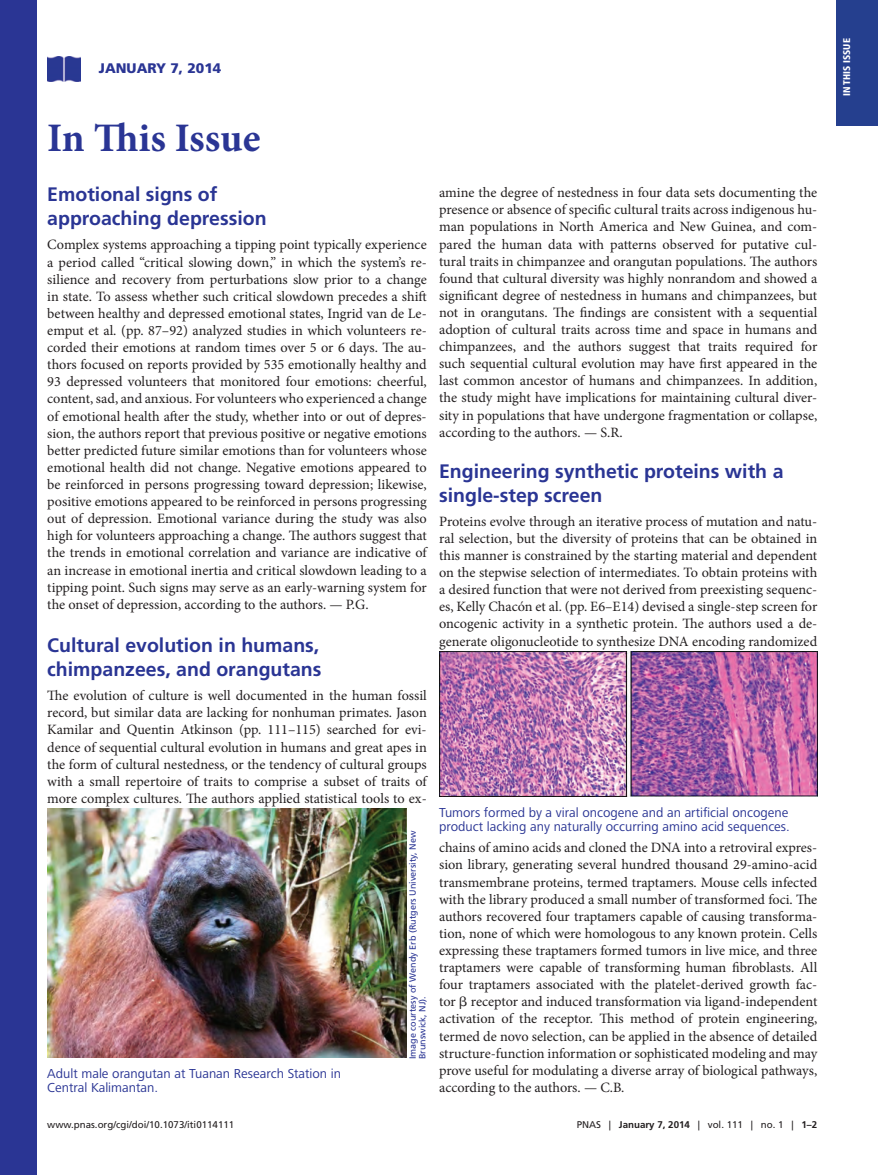
<style>
.page{position:relative;width:878px;height:1175px;background:#fff}
.page>*{position:absolute;margin:0;border:0;box-sizing:border-box;transform-origin:0 0}
.t1{font:700 40.5px "Minion Pro";color:#2a3594}
.t2{font:700 19.5px/24px "Frutiger LT Std";color:#2a3594}
.t3{font:14.25px/17.1px "Minion Pro";color:#231f20;text-align:justify}
.t4{font:900 13.8px "Frutiger LT Std";color:#2a3594}
.t5{font:13.5px/14.2px "Frutiger Next LTCE";color:#2a3594}
.t6{font:9.75px "Frutiger LT Std";color:#231f20}
.t7{font:900 9.75px "Frutiger LT Std";color:#fff}
.t8{font:900 condensed 9.75px "Frutiger LT Std";color:#fff}
.t9{font:9px/9.8px "Frutiger LT Std";color:#2a3594}
.s1{font-weight:700}
</style>
<div class="page">
<div style="left:0;top:0;width:36px;height:1174px;background:#2a3594"></div>
<div style="left:836px;top:0;width:42px;height:125px;background:#253f8e"></div>
<img style="left:47px;top:56px;width:34px;height:25px">
<img style="left:48px;top:808px;width:358px;height:249px">
<img style="left:439px;top:651px;width:378px;height:145px">
<p class="t4" style="left:99px;top:59px;width:124px">JANUARY 7, 2014</p>
<h1 class="t1" style="left:47px;top:109px;width:215px">In This Issue</h1>
<h2 class="t2" style="left:47px;top:183px;width:221px">Emotional signs of approaching depression</h2>
<p class="t3" style="left:47px;top:236px;width:381px">Complex systems approaching a tipping point typically experience a period called “critical slowing down,” in which the system’s re&shy;silience and recovery from perturbations slow prior to a change in state. To assess whether such critical slowdown precedes a shift between healthy and depressed emotional states, Ingrid van de Le&shy;emput et al. (pp. 87–92) analyzed studies in which volunteers re&shy;corded their emotions at random times over 5 or 6 days. The au&shy;thors focused on reports provided by 535 emotionally healthy and 93 depressed volunteers that monitored four emotions: cheerful, content, sad, and anxious. For volunteers who experienced a change of emotional health after the study, whether into or out of depres&shy;sion, the authors report that previous positive or negative emotions better predicted future similar emotions than for volunteers whose emotional health did not change. Negative emotions appeared to be reinforced in persons progressing toward depression; likewise, positive emotions appeared to be reinforced in persons progressing out of depression. Emotional variance during the study was also high for volunteers approaching a change. The authors suggest that the trends in emotional correlation and variance are indicative of an increase in emotional inertia and critical slowdown leading to a tipping point. Such signs may serve as an early-warning system for the onset of depression, according to the authors. — P.G.</p>
<h2 class="t2" style="left:47px;top:633px;width:276px">Cultural evolution in humans, chimpanzees, and orangutans</h2>
<p class="t3" style="left:47px;top:687px;width:381px">The evolution of culture is well documented in the human fossil record, but similar data are lacking for nonhuman primates. Jason Kamilar and Quentin Atkinson (pp. 111–115) searched for evi&shy;dence of sequential cultural evolution in humans and great apes in the form of cultural nestedness, or the tendency of cultural groups with a small repertoire of traits to comprise a subset of traits of more complex cultures. The authors applied statistical tools to ex-</p>
<p class="t5" style="left:47px;top:1066px;width:295px">Adult male orangutan at Tuanan Research Station in<br>Central Kalimantan.</p>
<p class="t9" style="left:408px;top:1059px;width:230px;rotate:-90deg">Image courtesy of Wendy Erb (Rutgers University, New<br>Brunswick, NJ).</p>
<p class="t3" style="left:439px;top:184px;width:380px">amine the degree of nestedness in four data sets documenting the presence or absence of specific cultural traits across indigenous hu&shy;man populations in North America and New Guinea, and com&shy;pared the human data with patterns observed for putative cul&shy;tural traits in chimpanzee and orangutan populations. The authors found that cultural diversity was highly nonrandom and showed a significant degree of nestedness in humans and chimpanzees, but not in orangutans. The findings are consistent with a sequential adoption of cultural traits across time and space in humans and chimpanzees, and the authors suggest that traits required for such sequential cultural evolution may have first appeared in the last common ancestor of humans and chimpanzees. In addition, the study might have implications for maintaining cultural diver&shy;sity in populations that have undergone fragmentation or collapse, according to the authors. — S.R.</p>
<h2 class="t2" style="left:439px;top:459px;width:346px">Engineering synthetic proteins with a single-step screen</h2>
<p class="t3" style="left:439px;top:513px;width:380px">Proteins evolve through an iterative process of mutation and natu&shy;ral selection, but the diversity of proteins that can be obtained in this manner is constrained by the starting material and dependent on the stepwise selection of intermediates. To obtain proteins with a desired function that were not derived from preexisting sequenc&shy;es, Kelly Chacón et al. (pp. E6–E14) devised a single-step screen for oncogenic activity in a synthetic protein. The authors used a de&shy;generate oligonucleotide to synthesize DNA encoding randomized</p>
<p class="t5" style="left:439px;top:805px;width:352px">Tumors formed by a viral oncogene and an artificial oncogene product lacking any naturally occurring amino acid sequences.</p>
<p class="t3" style="left:439px;top:839px;width:380px">chains of amino acids and cloned the DNA into a retroviral expres&shy;sion library, generating several hundred thousand 29-amino-acid transmembrane proteins, termed traptamers. Mouse cells infected with the library produced a small number of transformed foci. The authors recovered four traptamers capable of causing transforma&shy;tion, none of which were homologous to any known protein. Cells expressing these traptamers formed tumors in live mice, and three traptamers were capable of transforming human fibroblasts. All four traptamers associated with the platelet-derived growth fac&shy;tor receptor and induced transformation via ligand-independent activation of the receptor. This method of protein engineering, termed de novo selection, can be applied in the absence of detailed structure-function information or sophisticated modeling and may prove useful for modulating a diverse array of biological pathways, according to the authors. — C.B.</p>
<p class="t6" style="left:47px;top:1119px;width:188px">www.pnas.org/cgi/doi/10.1073/iti0114111</p>
<p class="t6" style="left:576px;top:1119px;width:242px">PNAS | <span class="s1">January 7, 2014</span> | vol. 111 | no. 1 | <span class="s1">1–2</span></p>
<p class="t7" style="left:840px;top:94px;width:68px;rotate:-90deg">IN THIS ISSUE</p>
<p class="t8" style="left:840px;top:96px;width:59px;rotate:-90deg">IN THIS ISSUE</p>
<p class="t7" style="left:840px;top:103px;width:49px;rotate:-90deg">IN THIS IS</p>
</div>
